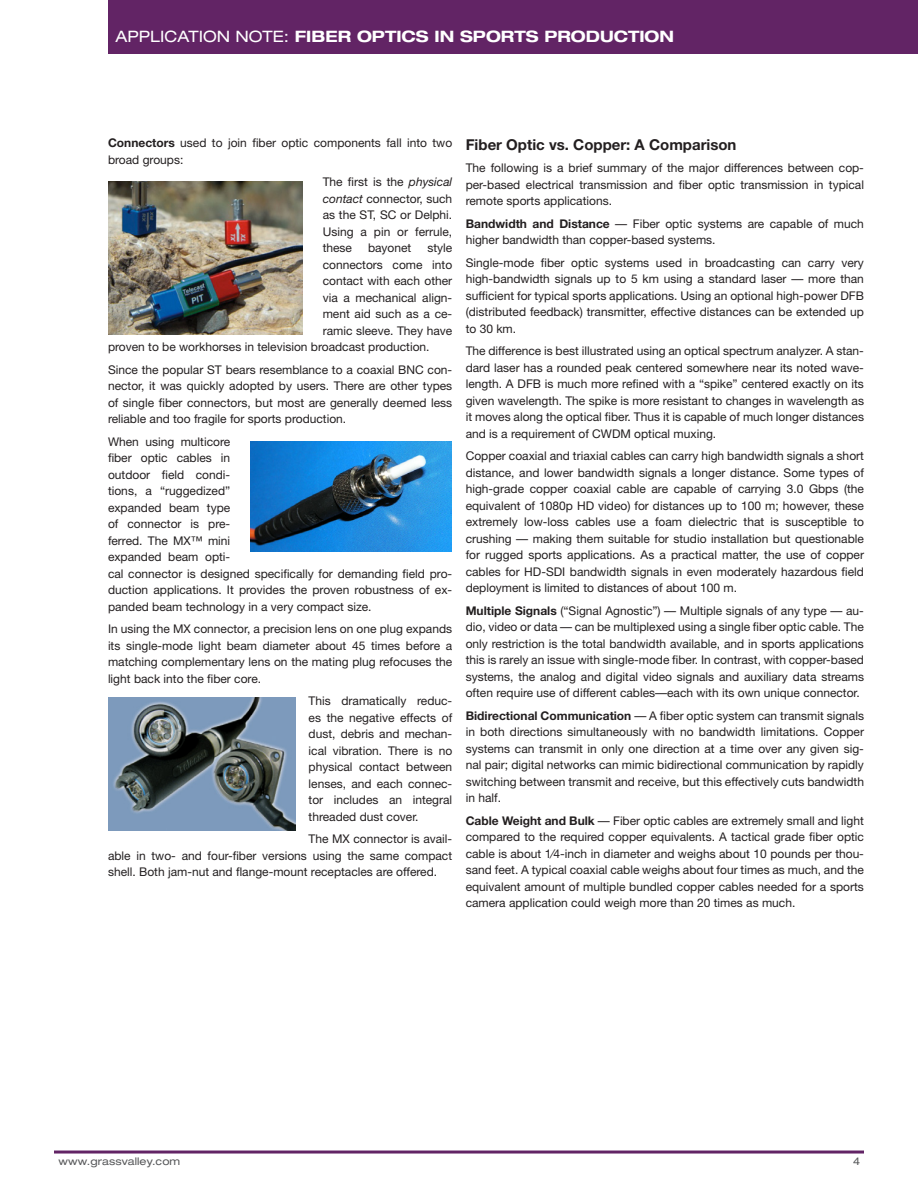
<style>
.page{position:relative;width:918px;height:1188px;background:#fff}
.page>*{position:absolute;margin:0;border:0;box-sizing:border-box;transform-origin:0 0}
.t1{font:700 expanded 15.75px "Helvetica Neue";color:#fff}
._2014_Collaterals_Ti{font:700 15px "Helvetica Neue";color:#231f20}
._2014_Collaterals_Te{font:12px/16.5px "Helvetica Neue";color:#231f20;text-align:justify}
.t2{font:expanded 10.5px "Helvetica Neue LT Std";letter-spacing:.01em;color:#57585a}
.s1{font-family:"Helvetica Neue LT Std";font-weight:400}
.s2{font-weight:700}
.s3{font-style:italic}
</style>
<div class="page">
<div style="left:108px;top:0;width:810px;height:54px;background:#622465"></div>
<hr style="left:54px;top:1151px;width:810px;height:3px;background:#622465">
<img style="left:108px;top:181px;width:194px;height:153px">
<img style="left:251px;top:441px;width:201px;height:110px">
<img style="left:108px;top:698px;width:187px;height:132px">
<p class="t1" style="left:116px;top:26px;width:560px"><span class="s1">APPLICATION NOTE:</span> FIBER OPTICS IN SPORTS PRODUCTION</p>
<p class="_2014_Collaterals_Te" style="left:108px;top:135px;width:346px"><span class="s2">Connectors</span> used to join fiber optic components fall into two broad groups:</p>
<p class="_2014_Collaterals_Te" style="left:323px;top:174px;width:131px">The first is the <span class="s3">physical contact</span> connector, such as the ST, SC or Delphi.<br>Using a pin or ferrule, these</p>
<p class="_2014_Collaterals_Te" style="left:368px;top:240px;width:45px">bayonet</p>
<p class="_2014_Collaterals_Te" style="left:427px;top:240px;width:26px">style</p>
<p class="_2014_Collaterals_Te" style="left:323px;top:256px;width:131px">connectors come into</p>
<p class="_2014_Collaterals_Te" style="left:323px;top:273px;width:131px">contact with each other</p>
<p class="_2014_Collaterals_Te" style="left:323px;top:289px;width:131px">via a mechanical align-</p>
<p class="_2014_Collaterals_Te" style="left:323px;top:306px;width:131px">ment aid such as a ce-</p>
<p class="_2014_Collaterals_Te" style="left:323px;top:322px;width:131px">ramic sleeve. They have</p>
<p class="_2014_Collaterals_Te" style="left:108px;top:339px;width:323px">proven to be workhorses in television broadcast production.</p>
<p class="_2014_Collaterals_Te" style="left:108px;top:361px;width:346px">Since the popular ST bears resemblance to a coaxial BNC con&shy;nector, it was quickly adopted by users. There are other types of single fiber connectors, but most are generally deemed less reliable and too fragile for sports production.</p>
<p class="_2014_Collaterals_Te" style="left:108px;top:433px;width:346px;text-align:left">When using multicore<br>fiber optic cables in<br>outdoor field condi-<br>tions, a “ruggedized”<br>expanded beam type<br>of connector is pre-<br>ferred. The MX™ mini<br>expanded beam opti-<br>cal connector is designed specifically for demanding field pro&shy;duction applications. It provides the proven robustness of ex&shy;panded beam technology in a very compact size.</p>
<p class="_2014_Collaterals_Te" style="left:108px;top:621px;width:346px">In using the MX connector, a precision lens on one plug expands its single-mode light beam diameter about 45 times before a matching complementary lens on the mating plug refocuses the light back into the fiber core.</p>
<p class="_2014_Collaterals_Te" style="left:309px;top:693px;width:145px">This dramatically reduc&shy;es the negative effects of dust, debris and mechan&shy;ical vibration. There is no physical contact between lenses, and each connec&shy;tor includes an integral threaded dust cover.</p>
<p class="_2014_Collaterals_Te" style="left:108px;top:831px;width:346px;text-indent:201px">The MX connector is avail&shy;able in two- and four-fiber versions using the same compact shell. Both jam-nut and flange-mount receptacles are offered.</p>
<p class="_2014_Collaterals_Ti" style="left:466px;top:135px;width:272px">Fiber Optic vs. Copper: A Comparison</p>
<p class="_2014_Collaterals_Te" style="left:466px;top:160px;width:400px">The following is a brief summary of the major differences between cop&shy;per-based electrical transmission and fiber optic transmission in typical remote sports applications.</p>
<p class="_2014_Collaterals_Te" style="left:466px;top:215px;width:400px"><span class="s2">Bandwidth and Distance</span> — Fiber optic systems are capable of much higher bandwidth than copper-based systems.</p>
<p class="_2014_Collaterals_Te" style="left:466px;top:254px;width:400px">Single-mode fiber optic systems used in broadcasting can carry very high-bandwidth signals up to 5 km using a standard laser — more than sufficient for typical sports applications. Using an optional high-power DFB (distributed feedback) transmitter, effective distances can be extended up to 30 km.</p>
<p class="_2014_Collaterals_Te" style="left:466px;top:343px;width:400px">The difference is best illustrated using an optical spectrum analyzer. A stan&shy;dard laser has a rounded peak centered somewhere near its noted wave&shy;length. A DFB is much more refined with a “spike” centered exactly on its given wavelength. The spike is more resistant to changes in wavelength as it moves along the optical fiber. Thus it is capable of much longer distances and is a requirement of CWDM optical muxing.</p>
<p class="_2014_Collaterals_Te" style="left:466px;top:448px;width:400px">Copper coaxial and triaxial cables can carry high bandwidth signals a short distance, and lower bandwidth signals a longer distance. Some types of high-grade copper coaxial cable are capable of carrying 3.0 Gbps (the equivalent of 1080p HD video) for distances up to 100 m; however, these extremely low-loss cables use a foam dielectric that is susceptible to crushing — making them suitable for studio installation but questionable for rugged sports applications. As a practical matter, the use of copper cables for HD-SDI bandwidth signals in even moderately hazardous field deployment is limited to distances of about 100 m.</p>
<p class="_2014_Collaterals_Te" style="left:466px;top:602px;width:400px"><span class="s2">Multiple Signals</span> (“Signal Agnostic”) — Multiple signals of any type — au&shy;dio, video or data — can be multiplexed using a single fiber optic cable. The only restriction is the total bandwidth available, and in sports applications this is rarely an issue with single-mode fiber. In contrast, with copper-based systems, the analog and digital video signals and auxiliary data streams often require use of different cables—each with its own unique connector.</p>
<p class="_2014_Collaterals_Te" style="left:466px;top:707px;width:400px"><span class="s2">Bidirectional Communication</span> — A fiber optic system can transmit signals in both directions simultaneously with no bandwidth limitations. Copper systems can transmit in only one direction at a time over any given sig&shy;nal pair; digital networks can mimic bidirectional communication by rapidly switching between transmit and receive, but this effectively cuts bandwidth in half.</p>
<p class="_2014_Collaterals_Te" style="left:466px;top:812px;width:400px"><span class="s2">Cable Weight and Bulk</span> — Fiber optic cables are extremely small and light compared to the required copper equivalents. A tactical grade fiber optic cable is about 1⁄4-inch in diameter and weighs about 10 pounds per thou&shy;sand feet. A typical coaxial cable weighs about four times as much, and the equivalent amount of multiple bundled copper cables needed for a sports camera application could weigh more than 20 times as much.</p>
<p class="t2" style="left:58px;top:1155px;width:123px">www.grassvalley.com</p>
<p class="t2" style="left:853px;top:1155px;width:9px">4</p>
</div>
